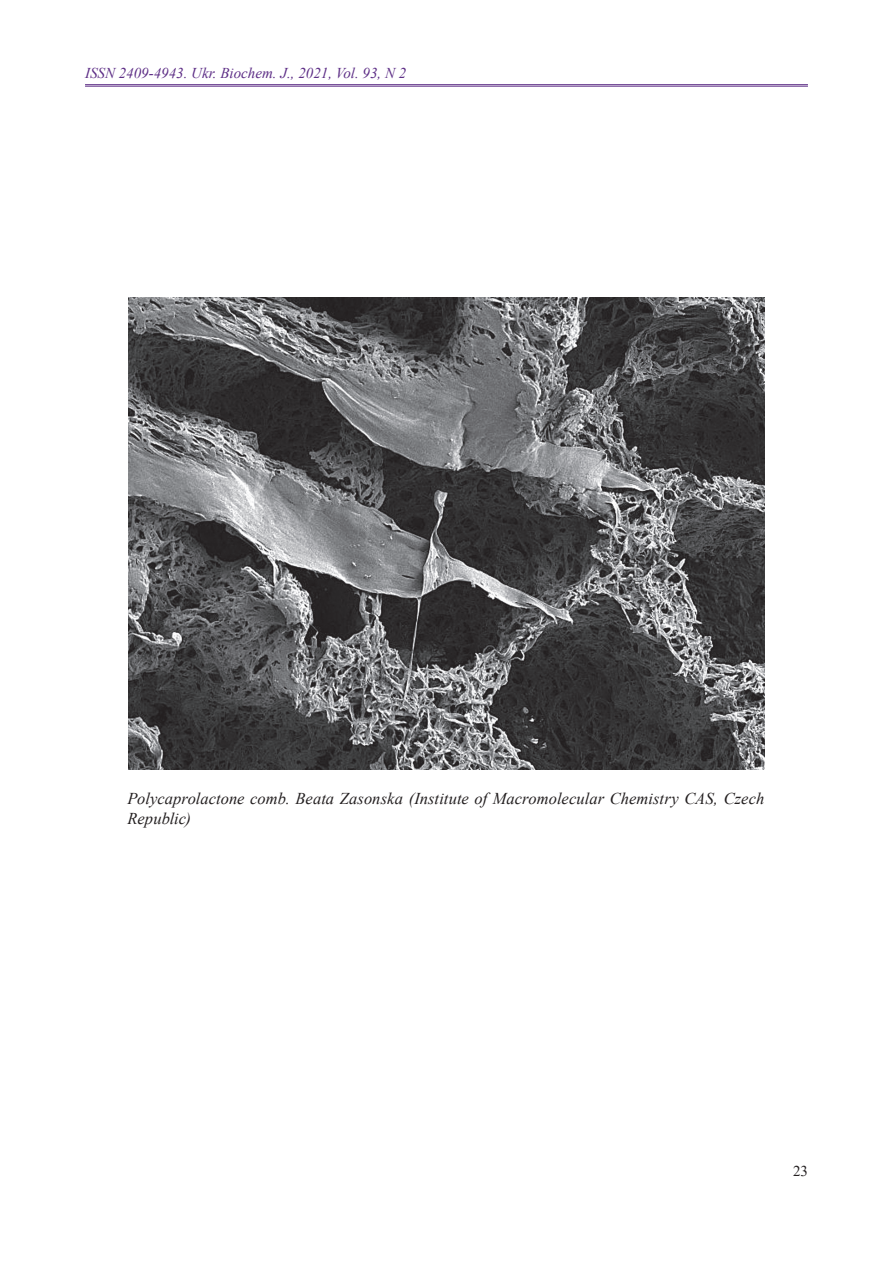
<style>
.page{position:relative;width:893px;height:1263px;background:#fff}
.page>*{position:absolute;margin:0;border:0;box-sizing:border-box;transform-origin:0 0}
.t1{font:italic 16.5px/19.8px "Times New Roman";color:#231f20}
.t2{font:italic 15px "Times New Roman";color:#5d2e86}
.t3{font:15px "Times New Roman";color:#231f20}
</style>
<div class="page">
<hr style="left:85px;top:84px;width:723px;height:1px;background:#5d2e86">
<hr style="left:85px;top:86px;width:723px;height:1px;background:#5d2e86">
<img style="left:128px;top:298px;width:637px;height:471px">
<p class="t2" style="left:85px;top:63px;width:323px">ISSN 2409-4943. Ukr. Biochem. J., 2021, Vol. 93, N 2</p>
<p class="t1" style="left:128px;top:788px;width:638px">Polycaprolactone comb. Beata Zasonska (Institute of Macromolecular Chemistry CAS, Czech<br>Republic)</p>
<p class="t3" style="left:793px;top:1160px;width:16px">23</p>
</div>
